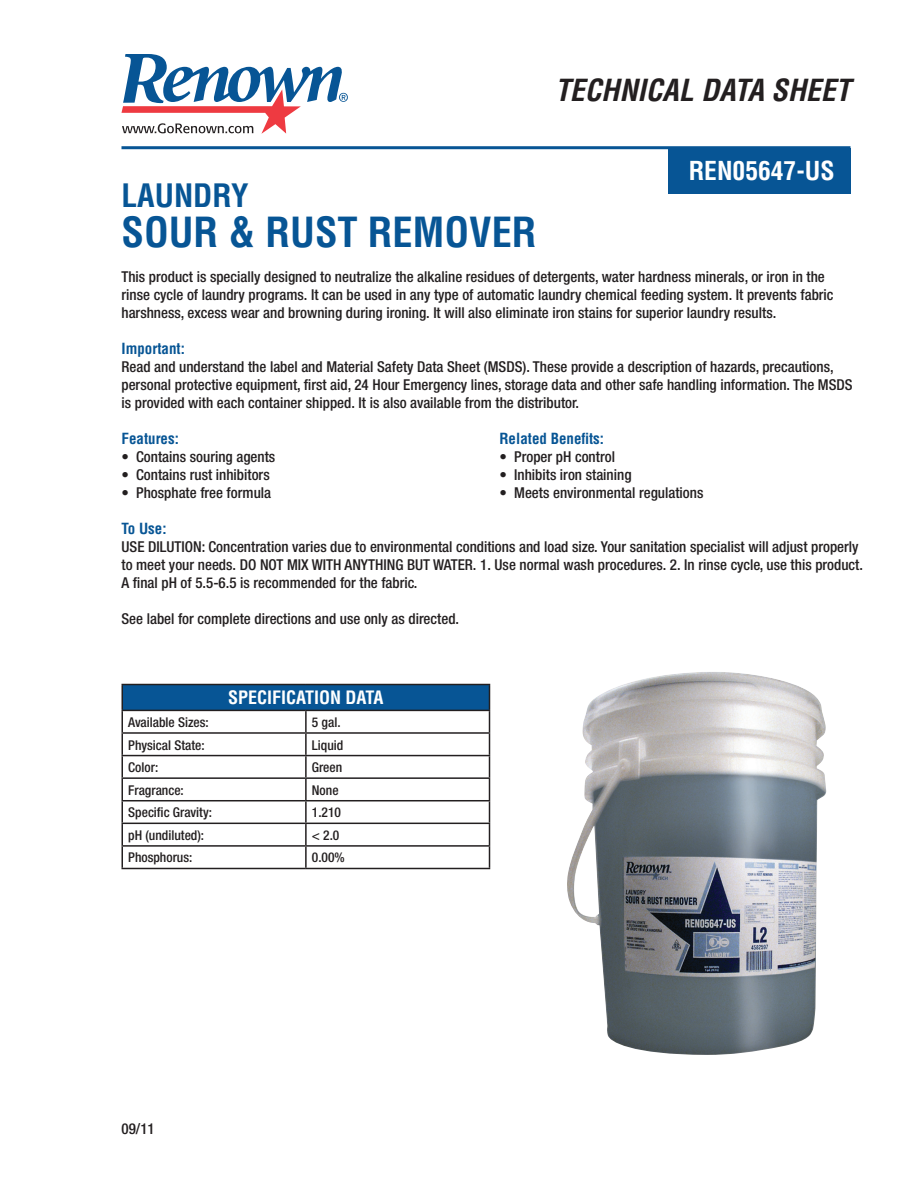
<style>
.page{position:relative;width:918px;height:1188px;background:#fff}
.page>*{position:absolute;margin:0;border:0;box-sizing:border-box;transform-origin:0 0}
.t1{font:700 condensed 40.5px "Helvetica";color:#075595}
.t2{font:700 condensed 31.5px "Helvetica";color:#075595}
.t3{font:italic 700 condensed 29.7px "Helvetica";color:#231f20}
.t4{font:700 condensed 25.5px "Helvetica";color:#fff}
.t5{font:700 condensed 18px "Helvetica";color:#fff}
.t6{font:500 condensed 15px/18px "Helvetica Neue";color:#231f20}
.Headers{font:700 condensed 15px "Helvetica";color:#075595}
.t7{font:500 condensed 13.5px "Helvetica Neue";color:#231f20}
</style>
<div class="page">
<svg style="left:121px;top:54px;width:227px;height:80px"></svg>
<hr style="left:122px;top:146px;width:728px;height:3px;background:#075595">
<div style="left:668px;top:148px;width:182px;height:45px;background:#075595"></div>
<div style="left:122px;top:685px;width:368px;height:25px;background:#075595"></div>
<hr style="left:122px;top:710px;width:184px;height:1px;background:#231f20">
<hr style="left:306px;top:710px;width:184px;height:1px;background:#231f20">
<hr style="left:305px;top:711px;width:2px;height:21px;background:#231f20">
<hr style="left:122px;top:732px;width:184px;height:2px;background:#231f20">
<hr style="left:306px;top:732px;width:184px;height:2px;background:#231f20">
<hr style="left:305px;top:734px;width:2px;height:21px;background:#231f20">
<hr style="left:122px;top:755px;width:184px;height:1px;background:#231f20">
<hr style="left:306px;top:755px;width:184px;height:1px;background:#231f20">
<hr style="left:305px;top:756px;width:2px;height:21px;background:#231f20">
<hr style="left:122px;top:777px;width:184px;height:2px;background:#231f20">
<hr style="left:306px;top:777px;width:184px;height:2px;background:#231f20">
<hr style="left:305px;top:779px;width:2px;height:21px;background:#231f20">
<hr style="left:122px;top:800px;width:184px;height:1px;background:#231f20">
<hr style="left:306px;top:800px;width:184px;height:1px;background:#231f20">
<hr style="left:305px;top:801px;width:2px;height:22px;background:#231f20">
<hr style="left:122px;top:823px;width:184px;height:1px;background:#231f20">
<hr style="left:306px;top:823px;width:184px;height:1px;background:#231f20">
<hr style="left:305px;top:824px;width:2px;height:21px;background:#231f20">
<hr style="left:122px;top:845px;width:184px;height:2px;background:#231f20">
<hr style="left:306px;top:845px;width:184px;height:2px;background:#231f20">
<hr style="left:305px;top:847px;width:2px;height:21px;background:#231f20">
<hr style="left:122px;top:868px;width:184px;height:1px;background:#231f20">
<hr style="left:306px;top:868px;width:184px;height:1px;background:#231f20">
<hr style="left:122px;top:684px;width:184px;height:1px;background:#231f20">
<hr style="left:306px;top:684px;width:184px;height:1px;background:#231f20">
<svg style="left:122px;top:685px;width:1px;height:183px"></svg>
<svg style="left:489px;top:685px;width:1px;height:183px"></svg>
<img style="left:567px;top:672px;width:259px;height:383px">
<p class="t3" style="left:555px;top:72px;width:297px">TECHNICAL DATA SHEET</p>
<p class="t4" style="left:689px;top:155px;width:147px">REN05647-US</p>
<p class="t2" style="left:122px;top:176px;width:129px">LAUNDRY</p>
<p class="t1" style="left:122px;top:208px;width:417px">SOUR &amp; RUST REMOVER</p>
<p class="t6" style="left:122px;top:267px;width:714px">This product is specially designed to neutralize the alkaline residues of detergents, water hardness minerals, or iron in the rinse cycle of laundry programs. It can be used in any type of automatic laundry chemical feeding system. It prevents fabric harshness, excess wear and browning during ironing. It will also eliminate iron stains for superior laundry results.</p>
<p class="Headers" style="left:122px;top:339px;width:65px">Important:</p>
<p class="t6" style="left:122px;top:357px;width:733px">Read and understand the label and Material Safety Data Sheet (MSDS). These provide a description of hazards, precautions, personal protective equipment, first aid, 24 Hour Emergency lines, storage data and other safe handling information. The MSDS is provided with each container shipped. It is also available from the distributor.</p>
<p class="Headers" style="left:122px;top:429px;width:59px">Features:</p>
<p class="Headers" style="left:500px;top:429px;width:106px">Related Benefits:</p>
<p class="t6" style="left:122px;top:447px;width:155px">• Contains souring agents</p>
<p class="t6" style="left:500px;top:447px;width:117px">• Proper pH control</p>
<p class="t6" style="left:122px;top:465px;width:150px">• Contains rust inhibitors</p>
<p class="t6" style="left:500px;top:465px;width:134px">• Inhibits iron staining</p>
<p class="t6" style="left:122px;top:483px;width:151px">• Phosphate free formula</p>
<p class="t6" style="left:500px;top:483px;width:205px">• Meets environmental regulations</p>
<p class="Headers" style="left:122px;top:519px;width:47px">To Use:</p>
<p class="t6" style="left:122px;top:537px;width:743px">USE DILUTION: Concentration varies due to environmental conditions and load size. Your sanitation specialist will adjust properly to meet your needs. DO NOT MIX WITH ANYTHING BUT WATER. 1. Use normal wash procedures. 2. In rinse cycle, use this product.<br>A final pH of 5.5-6.5 is recommended for the fabric.</p>
<p class="t6" style="left:122px;top:609px;width:339px">See label for complete directions and use only as directed.</p>
<p class="t5" style="left:228px;top:687px;width:157px">SPECIFICATION DATA</p>
<p class="t7" style="left:128px;top:714px;width:82px">Available Sizes:</p>
<p class="t7" style="left:312px;top:714px;width:30px">5 gal.</p>
<p class="t7" style="left:128px;top:737px;width:78px">Physical State:</p>
<p class="t7" style="left:312px;top:737px;width:33px">Liquid</p>
<p class="t7" style="left:128px;top:759px;width:31px">Color:</p>
<p class="t7" style="left:312px;top:759px;width:32px">Green</p>
<p class="t7" style="left:128px;top:782px;width:57px">Fragrance:</p>
<p class="t7" style="left:312px;top:782px;width:28px">None</p>
<p class="t7" style="left:128px;top:804px;width:85px">Specific Gravity:</p>
<p class="t7" style="left:312px;top:804px;width:31px">1.210</p>
<p class="t7" style="left:128px;top:827px;width:77px">pH (undiluted):</p>
<p class="t7" style="left:312px;top:827px;width:29px">&lt; 2.0</p>
<p class="t7" style="left:128px;top:850px;width:66px">Phosphorus:</p>
<p class="t7" style="left:312px;top:850px;width:34px">0.00%</p>
<p class="t6" style="left:122px;top:1119px;width:35px">09/11</p>
</div>
